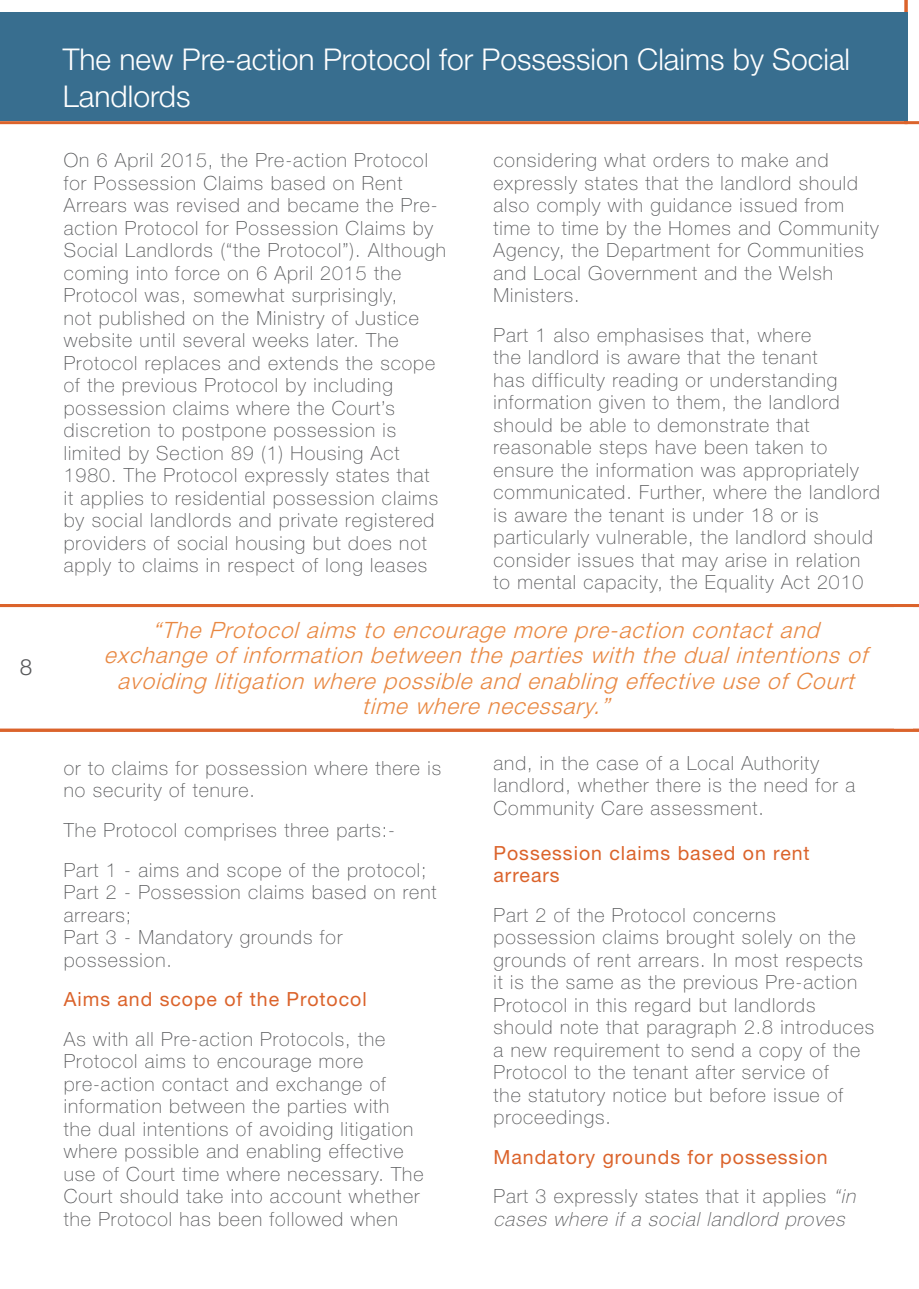
<style>
.page{position:relative;width:919px;height:1289px;background:#fff}
.page>*{position:absolute;margin:0;border:0;box-sizing:border-box;transform-origin:0 0}
.t1{font:300 30px/37.5px "Helvetica Neue LT Std";color:#fff}
.t2{font:italic 300 22.5px/25.5px "Helvetica Neue LT Std";color:#e98842;text-align:center}
.t3{font:300 22.5px "Helvetica Neue LT Std";color:#57585a}
.t4{font:100 19.5px/22.5px "Helvetica Neue LT Std";letter-spacing:.05em;color:#57585a}
.t5{font:19.5px/22.5px "Helvetica Neue LT Std";letter-spacing:.05em;color:#db632b}
.t6{font:italic 100 19.5px "Helvetica Neue LT Std";color:#57585a}
.s1{font-weight:400;color:#db632b}
.s2{font-style:italic}
</style>
<div class="page">
<svg style="left:0;top:12px;width:904px;height:112px;background:#b36b4c"></svg>
<svg style="left:904px;top:0;width:14px;height:124px"></svg>
<svg style="left:0;top:604px;width:918px;height:127px"></svg>
<div style="left:0;top:13px;width:907px;height:108px;background:#386e8f"></div>
<p class="t3" style="left:20px;top:653px;width:14px">8</p>
<h1 class="t1" style="left:63px;top:40px;width:788px">The new Pre-action Protocol for Possession Claims by Social<br>Landlords</h1>
<p class="t4" style="left:64px;top:149px;width:384px">On 6 April 2015, the Pre-action Protocol for Possession Claims based on Rent Arrears was revised and became the Pre&shy;action Protocol for Possession Claims by Social Landlords (“the Protocol”). Although coming into force on 6 April 2015 the Protocol was, somewhat surprisingly,<br>not published on the Ministry of Justice website until several weeks later. The Protocol replaces and extends the scope of the previous Protocol by including possession claims where the Court’s discretion to postpone possession is limited by Section 89 (1) Housing Act 1980. The Protocol expressly states that<br>it applies to residential possession claims by social landlords and private registered providers of social housing but does not apply to claims in respect of long leases</p>
<p class="t4" style="left:493px;top:149px;width:386px">considering what orders to make and expressly states that the landlord should also comply with guidance issued from time to time by the Homes and Community Agency, the Department for Communities and Local Government and the Welsh Ministers.</p>
<p class="t4" style="left:493px;top:323px;width:388px">Part 1 also emphasises that, where<br>the landlord is aware that the tenant<br>has difficulty reading or understanding information given to them, the landlord should be able to demonstrate that reasonable steps have been taken to ensure the information was appropriately communicated. Further, where the landlord is aware the tenant is under 18 or is particularly vulnerable, the landlord should consider issues that may arise in relation to mental capacity, the Equality Act 2010</p>
<p class="t2" style="left:104px;top:616px;width:771px">“The Protocol aims to encourage more pre-action contact and exchange of information between the parties with the dual intentions of avoiding litigation where possible and enabling effective use of Court time where necessary.”</p>
<p class="t4" style="left:64px;top:756px;width:379px">or to claims for possession where there is no security of tenure.</p>
<p class="t4" style="left:64px;top:810px;width:364px;line-height:39.5px">The Protocol comprises three parts:-<br>Part 1 - aims and scope of the protocol;</p>
<p class="t4" style="left:64px;top:880px;width:374px">Part 2 - Possession claims based on rent arrears;<br>Part 3 - Mandatory grounds for possession.</p>
<p class="t5" style="left:64px;top:987px;width:304px">Aims and scope of the Protocol</p>
<p class="t4" style="left:64px;top:1027px;width:361px">As with all Pre-action Protocols, the Protocol aims to encourage more pre-action contact and exchange of information between the parties with<br>the dual intentions of avoiding litigation where possible and enabling effective use of Court time where necessary. The Court should take into account whether the Protocol has been followed when</p>
<p class="t4" style="left:493px;top:751px;width:363px">and, in the case of a Local Authority landlord, whether there is the need for a<br>Community Care assessment.</p>
<p class="t5" style="left:493px;top:841px;width:318px">Possession claims based on rent arrears</p>
<p class="t4" style="left:493px;top:903px;width:382px">Part 2 of the Protocol concerns possession claims brought solely on the grounds of rent arrears. In most respects it is the same as the previous Pre-action Protocol in this regard but landlords should note that paragraph 2.8 introduces a new requirement to send a copy of the Protocol to the tenant after service of<br>the statutory notice but before issue of proceedings.</p>
<p class="t4" style="left:493px;top:1137px;width:368px;line-height:39.5px"><span class="s1">Mandatory grounds for possession<br></span>Part 3 expressly states that it applies <span class="s2">“in</span></p>
<p class="t6" style="left:493px;top:1207px;width:357px">cases where if a social landlord proves</p>
</div>
